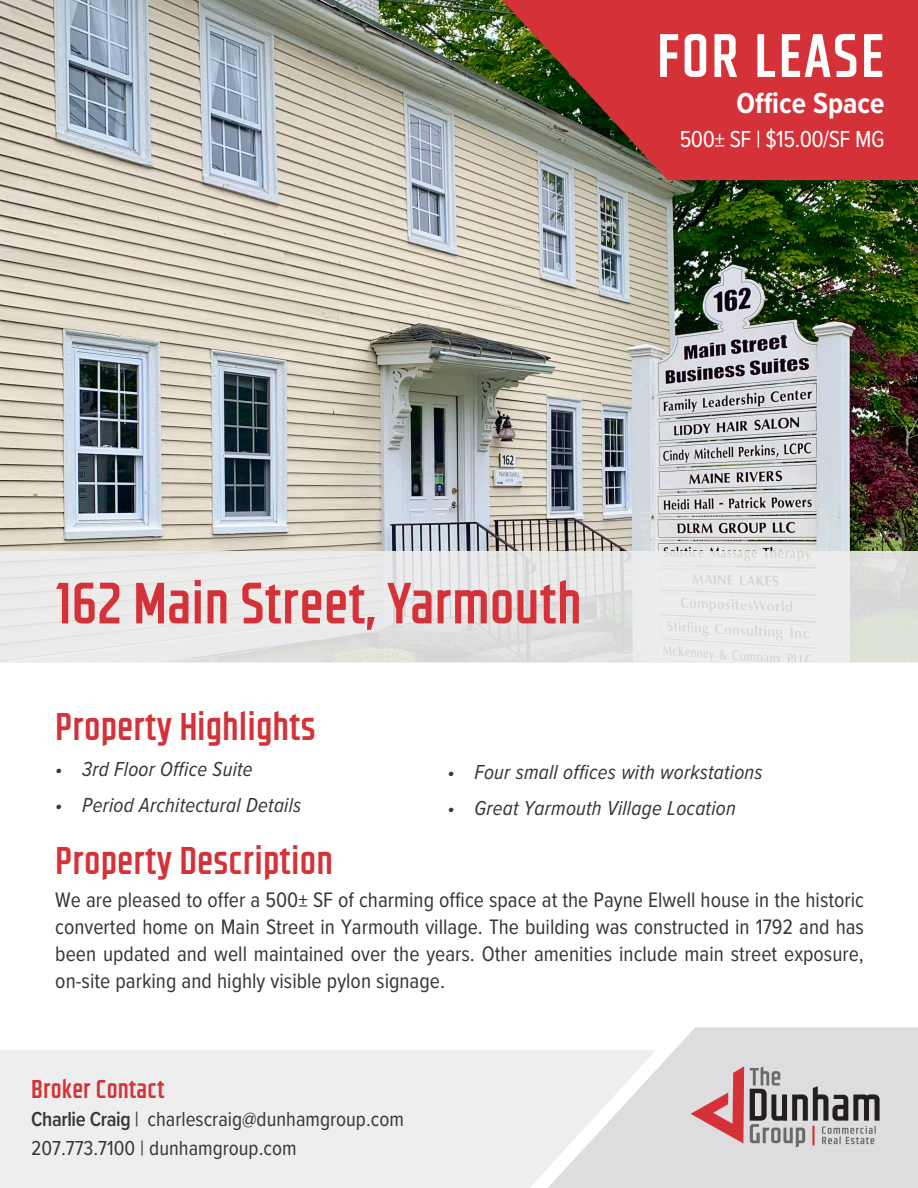
<style>
.page{position:relative;width:918px;height:1188px;background:#fff}
.page>*{position:absolute;margin:0;border:0;box-sizing:border-box;transform-origin:0 0}
.t1{font:700 57px "CC Space Race";letter-spacing:.03em;color:#fff}
.t2{font:700 54px "CC Space Race";color:#d43238}
.t3{font:700 36px "CC Space Race";color:#d43238}
.t4{font:700 30px "Proxima Nova Cond";color:#fff}
.t5{font:24px "Proxima Nova Cond";letter-spacing:-.02em;color:#fff}
.t6{font:700 24px "CC Space Race";color:#d43238}
.t7{font:21.75px/27px "Proxima Nova Cond";color:#363539;text-align:justify}
.t8{font:italic 21px "Proxima Nova Cond";letter-spacing:.01em;color:#363539}
.t9{font:21px "Proxima Nova Cond";color:#363539}
.s1{font-weight:600}
</style>
<div class="page">
<img style="left:0;top:0;width:918px;height:551px">
<svg style="left:0;top:551px;width:918px;height:112px;background:#e6e6e6"></svg>
<svg style="left:502px;top:0;width:416px;height:180px;background:#bc3e3d"></svg>
<div style="left:656px;top:1027px;width:262px;height:161px;background:#dddcde"></div>
<svg style="left:0;top:1050px;width:656px;height:138px;background:#ededee"></svg>
<svg style="left:691px;top:1066px;width:53px;height:77px;background:#d99da0"></svg>
<svg style="left:750px;top:1067px;width:130px;height:80px;background:#adabad"></svg>
<hr style="left:812px;top:1126px;width:3px;height:19px;background:#d43238">
<p class="t1" style="left:656px;top:11px;width:230px">FOR LEASE</p>
<p class="t4" style="left:736px;top:81px;width:150px">Office Space</p>
<p class="t5" style="left:680px;top:122px;width:206px">500± SF | $15.00/SF MG</p>
<p class="t2" style="left:55px;top:561px;width:528px">162 Main Street, Yarmouth</p>
<p class="t3" style="left:55px;top:699px;width:262px">Property Highlights</p>
<p class="t8" style="left:55px;top:754px;width:199px">• 3rd Floor Office Suite</p>
<p class="t8" style="left:55px;top:790px;width:248px">• Period Architectural Details</p>
<p class="t8" style="left:447px;top:756px;width:317px">• Four small offices with workstations</p>
<p class="t8" style="left:447px;top:792px;width:290px">• Great Yarmouth Village Location</p>
<p class="t3" style="left:55px;top:833px;width:279px">Property Description</p>
<p class="t7" style="left:55px;top:886px;width:810px">We are pleased to offer a 500± SF of charming office space at the Payne Elwell house in the historic converted home on Main Street in Yarmouth village. The building was constructed in 1792 and has been updated and well maintained over the years. Other amenities include main street exposure, on-site parking and highly visible pylon signage.</p>
<p class="t6" style="left:31px;top:1070px;width:135px">Broker Contact</p>
<p class="t9" style="left:31px;top:1104px;width:374px"><span class="s1">Charlie Craig</span> | charlescraig@dunhamgroup.com</p>
<p class="t9" style="left:31px;top:1132px;width:267px">207.773.7100 | dunhamgroup.com</p>
</div>
